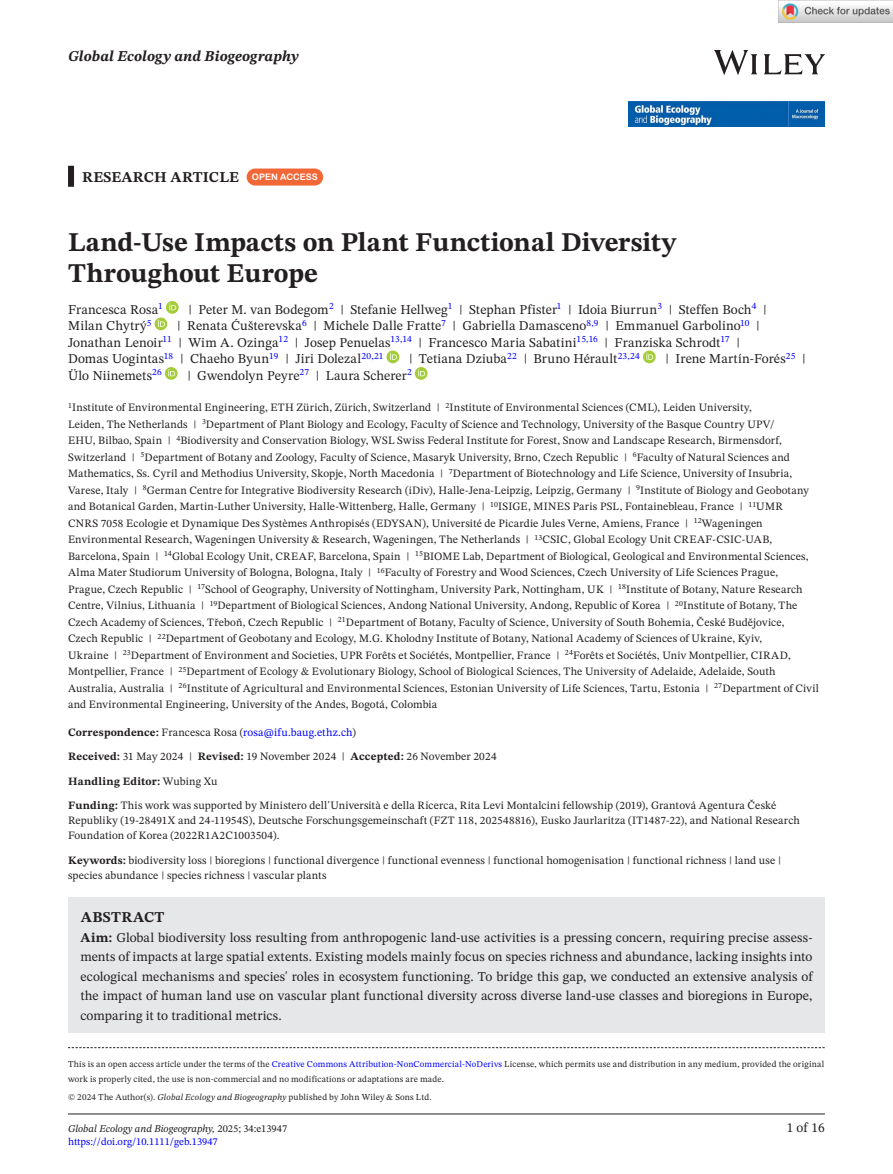
<style>
.page{position:relative;width:893px;height:1174px;background:#fff}
.page>*{position:absolute;margin:0;border:0;box-sizing:border-box;transform-origin:0 0}
.t1{font:700 27px/31.5px "STIX Two Text";color:#231f20}
.t2{font:700 15px "STIX Two Text";letter-spacing:.01em;color:#231f20}
.t3{font:italic 700 15px "STIX Two Text";letter-spacing:.01em;color:#231f20}
.t4{font:13.5px/19.5px "STIX Two Text";letter-spacing:.005em;color:#231f20}
.t5{font:11.25px/16.5px "STIX Two Text";letter-spacing:.015em;color:#231f20}
.t6{font:italic 10.5px "STIX Two Text";color:#231f20}
.t7{font:10.5px "STIX Two Text";color:#00f}
.t8{font:9px/15px "STIX Two Text";letter-spacing:.02em;color:#231f20}
.s1{font-family:"Arial Rounded MT Bold";font-weight:400;font-size:9px;color:#fff}
.s2{font-weight:700}
.s3{color:#00f}
.s4{font-style:italic}
.s5{font-style:normal}
</style>
<div class="page">
<hr style="left:68px;top:1113px;width:757px;height:1px;background:#231f20">
<img style="left:714px;top:51px;width:111px;height:23px">
<img style="left:628px;top:101px;width:197px;height:26px">
<div style="left:68px;top:166px;width:6px;height:21px;background:#231f20"></div>
<div style="left:68px;top:897px;width:757px;height:42px;background:#e6e7e9"></div>
<div style="left:68px;top:916px;width:757px;height:117px;background:#e6e7e9"></div>
<div style="left:247px;top:168px;width:76px;height:17px;background:#f16736;border-radius:9px"></div>
<svg style="left:166px;top:301px;width:13px;height:13px"></svg>
<svg style="left:169px;top:303px;width:7px;height:7px"></svg>
<div style="left:155px;top:317px;width:12px;height:13px;background:#a5cd39;border-radius:50%"></div>
<svg style="left:158px;top:320px;width:7px;height:7px"></svg>
<svg style="left:386px;top:350px;width:13px;height:13px"></svg>
<svg style="left:390px;top:353px;width:7px;height:7px"></svg>
<svg style="left:643px;top:350px;width:13px;height:13px"></svg>
<svg style="left:646px;top:353px;width:7px;height:7px"></svg>
<svg style="left:165px;top:367px;width:13px;height:13px"></svg>
<svg style="left:168px;top:369px;width:7px;height:7px"></svg>
<svg style="left:415px;top:367px;width:13px;height:13px"></svg>
<svg style="left:418px;top:369px;width:7px;height:7px"></svg>
<svg style="left:68px;top:1047px;width:757px;height:1px"></svg>
<img style="left:779px;top:0;width:114px;height:23px">
<h2 class="t3" style="left:68px;top:46px;width:232px">Global Ecology and Biogeography</h2>
<h2 class="t2" style="left:82px;top:166px;width:237px">RESEARCH ARTICLE <span class="s1">OPEN ACCESS</span></h2>
<h1 class="t1" style="left:68px;top:227px;width:609px">Land-Use Impacts on Plant Functional Diversity<br>Throughout Europe</h1>
<p class="t4" style="left:68px;top:299px;width:96px">Francesca Rosa<sup>1</sup></p>
<p class="t4" style="left:188px;top:299px;width:580px">| Peter M. van Bodegom<sup>2</sup> | Stefanie Hellweg<sup>1</sup> | Stephan Pfister<sup>1</sup> | Idoia Biurrun<sup>3</sup> | Steffen Boch<sup>4</sup> |</p>
<p class="t4" style="left:68px;top:316px;width:85px">Milan Chytrý<sup>5</sup></p>
<p class="t4" style="left:68px;top:317px;width:693px;line-height:16.5px;text-indent:109px">| Renata Ćušterevska<sup>6</sup> | Michele Dalle Fratte<sup>7</sup> | Gabriella Damasceno<sup>8,9</sup> | Emmanuel Garbolino<sup>10</sup> |<br>Jonathan Lenoir<sup>11</sup> | Wim A. Ozinga<sup>12</sup> | Josep Penuelas<sup>13,14</sup> | Francesco Maria Sabatini<sup>15,16</sup> | Franziska Schrodt<sup>17</sup> |<br>Domas Uogintas<sup>18</sup> | Chaeho Byun<sup>19</sup> | Jiri Dolezal<sup>20,21</sup></p>
<p class="t4" style="left:409px;top:349px;width:232px">| Tetiana Dziuba<sup>22</sup> | Bruno Hérault<sup>23,24</sup></p>
<p class="t4" style="left:665px;top:349px;width:142px">| Irene Martín-Forés<sup>25</sup> |</p>
<p class="t4" style="left:68px;top:365px;width:95px">Ülo Niinemets<sup>26</sup></p>
<p class="t4" style="left:187px;top:365px;width:226px">| Gwendolyn Peyre<sup>27</sup> | Laura Scherer<sup>2</sup></p>
<p class="t5" style="left:68px;top:399px;width:753px"><sup>1</sup>Institute of Environmental Engineering, ETH Zürich, Zürich, Switzerland | <sup>2</sup>Institute of Environmental Sciences (CML), Leiden University,<br>Leiden, The Netherlands | <sup>3</sup>Department of Plant Biology and Ecology, Faculty of Science and Technology, University of the Basque Country UPV/<br>EHU, Bilbao, Spain | <sup>4</sup>Biodiversity and Conservation Biology, WSL Swiss Federal Institute for Forest, Snow and Landscape Research, Birmensdorf, Switzerland | <sup>5</sup>Department of Botany and Zoology, Faculty of Science, Masaryk University, Brno, Czech Republic | <sup>6</sup>Faculty of Natural Sciences and Mathematics, Ss. Cyril and Methodius University, Skopje, North Macedonia | <sup>7</sup>Department of Biotechnology and Life Science, University of Insubria, Varese, Italy | <sup>8</sup>German Centre for Integrative Biodiversity Research (iDiv), Halle-Jena-Leipzig, Leipzig, Germany | <sup>9</sup>Institute of Biology and Geobotany and Botanical Garden, Martin-Luther University, Halle-Wittenberg, Halle, Germany | <sup>10</sup>ISIGE, MINES Paris PSL, Fontainebleau, France | <sup>11</sup>UMR<br>CNRS 7058 Ecologie et Dynamique Des Systèmes Anthropisés (EDYSAN), Université de Picardie Jules Verne, Amiens, France | <sup>12</sup>Wageningen Environmental Research, Wageningen University &amp; Research, Wageningen, The Netherlands | <sup>13</sup>CSIC, Global Ecology Unit CREAF-CSIC-UAB, Barcelona, Spain | <sup>14</sup>Global Ecology Unit, CREAF, Barcelona, Spain | <sup>15</sup>BIOME Lab, Department of Biological, Geological and Environmental Sciences, Alma Mater Studiorum University of Bologna, Bologna, Italy | <sup>16</sup>Faculty of Forestry and Wood Sciences, Czech University of Life Sciences Prague,<br>Prague, Czech Republic | <sup>17</sup>School of Geography, University of Nottingham, University Park, Nottingham, UK | <sup>18</sup>Institute of Botany, Nature Research Centre, Vilnius, Lithuania | <sup>19</sup>Department of Biological Sciences, Andong National University, Andong, Republic of Korea | <sup>20</sup>Institute of Botany, The Czech Academy of Sciences, Třeboň, Czech Republic | <sup>21</sup>Department of Botany, Faculty of Science, University of South Bohemia, České Budějovice,<br>Czech Republic | <sup>22</sup>Department of Geobotany and Ecology, M.G. Kholodny Institute of Botany, National Academy of Sciences of Ukraine, Kyiv,<br>Ukraine | <sup>23</sup>Department of Environment and Societies, UPR Forêts et Sociétés, Montpellier, France | <sup>24</sup>Forêts et Sociétés, Univ Montpellier, CIRAD, Montpellier, France | <sup>25</sup>Department of Ecology &amp; Evolutionary Biology, School of Biological Sciences, The University of Adelaide, Adelaide, South Australia, Australia | <sup>26</sup>Institute of Agricultural and Environmental Sciences, Estonian University of Life Sciences, Tartu, Estonia | <sup>27</sup>Department of Civil and Environmental Engineering, University of the Andes, Bogotá, Colombia</p>
<p class="t5" style="left:68px;top:720px;width:430px;line-height:24px"><span class="s2">Correspondence:</span> Francesca Rosa (<span class="s3">rosa@ifu.baug.ethz.ch</span>)<br><span class="s2">Received:</span> 31 May 2024 | <span class="s2">Revised:</span> 19 November 2024 | <span class="s2">Accepted:</span> 26 November 2024</p>
<p class="t5" style="left:68px;top:769px;width:710px;line-height:24px"><span class="s2">Handling Editor:</span> Wubing Xu<br><span class="s2">Funding:</span> This work was supported by Ministero dell'Università e della Ricerca, Rita Levi Montalcini fellowship (2019), Grantová Agentura České</p>
<p class="t5" style="left:68px;top:812px;width:733px;line-height:15px">Republiky (19-28491X and 24-11954S), Deutsche Forschungsgemeinschaft (FZT 118, 202548816), Eusko Jaurlaritza (IT1487-22), and National Research<br>Foundation of Korea (2022R1A2C1003504).</p>
<p class="t5" style="left:68px;top:852px;width:715px;line-height:15px"><span class="s2">Keywords:</span> biodiversity loss | bioregions | functional divergence | functional evenness | functional homogenisation | functional richness | land use | species abundance | species richness | vascular plants</p>
<h2 class="t2" style="left:81px;top:906px;width:85px">ABSTRACT</h2>
<p class="t4" style="left:80px;top:927px;width:734px;text-align:justify"><span class="s2">Aim:</span> Global biodiversity loss resulting from anthropogenic land-use activities is a pressing concern, requiring precise assess&shy;ments of impacts at large spatial extents. Existing models mainly focus on species richness and abundance, lacking insights into ecological mechanisms and species' roles in ecosystem functioning. To bridge this gap, we conducted an extensive analysis of the impact of human land use on vascular plant functional diversity across diverse land-use classes and bioregions in Europe, comparing it to traditional metrics.</p>
<p class="t8" style="left:68px;top:1056px;width:758px">This is an open access article under the terms of the <span class="s3">Creative Commons Attribution-NonCommercial-NoDerivs</span> License, which permits use and distribution in any medium, provided the original work is properly cited, the use is non-commercial and no modifications or adaptations are made.</p>
<p class="t8" style="left:68px;top:1089px;width:365px">© 2024 The Author(s). <span class="s4">Global Ecology and Biogeography</span> published by John Wiley &amp; Sons Ltd.</p>
<p class="t6" style="left:68px;top:1121px;width:221px">Global Ecology and Biogeography, <span class="s5">2025; 34:e13947</span></p>
<p class="t4" style="left:787px;top:1118px;width:40px">1 of 16</p>
<p class="t7" style="left:68px;top:1134px;width:151px">https://doi.org/10.1111/geb.13947</p>
</div>
